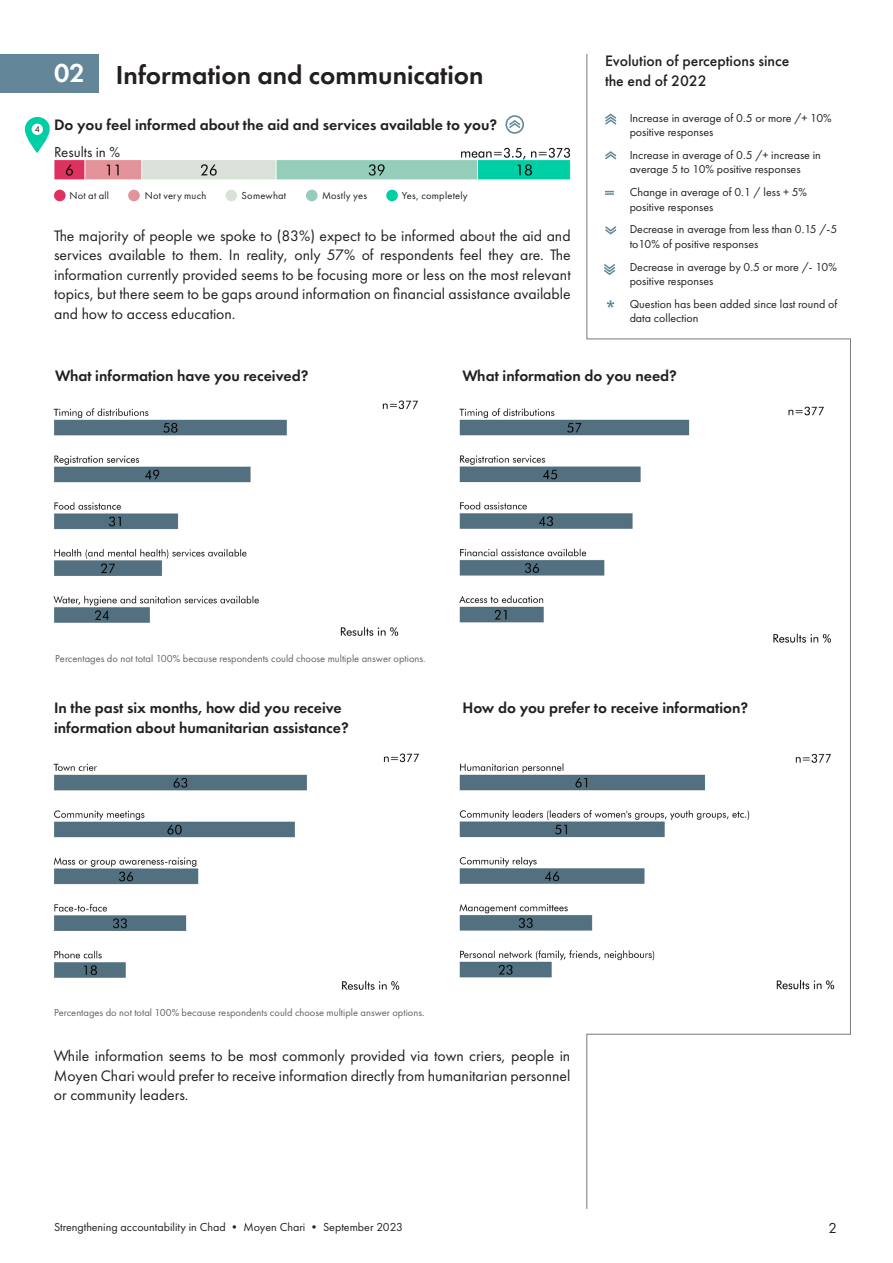
<style>
.page{position:relative;width:893px;height:1263px;background:#fff}
.page>*{position:absolute;margin:0;border:0;box-sizing:border-box;transform-origin:0 0}
.Body{font:600 27px "Futura PT";color:#231f20}
.Body-2{font:600 27px "Futura PT";color:#fff}
.t1{font:15.75px/19.5px "Futura PT";color:#231f20;text-align:justify}
.Questions{font:600 15.75px/19.5px "Futura PT";color:#231f20}
.Subtitles{font:500 15.75px/19.5px "Futura PT";color:#231f20}
.t2{font:15px "Futura PT";color:#231f20}
.Subtitles-2{font:12px/14.4px "Futura PT";color:#231f20}
.Footnotes{font:10.5px "Futura PT";color:#636366}
.t3{font:10.5px "Futura PT";letter-spacing:.02em;color:#231f20}
.Subtitles-3{font:9px "Futura PT";color:#231f20}
</style>
<div class="page">
<img style="left:53px;top:763px;width:254px;height:215px">
<img style="left:459px;top:408px;width:127px;height:215px">
<img style="left:53px;top:408px;width:234px;height:215px">
<img style="left:54px;top:147px;width:517px;height:33px">
<div style="left:0;top:54px;width:99px;height:39px;background:#638699"></div>
<svg style="left:25px;top:117px;width:25px;height:36px"></svg>
<div style="left:32px;top:124px;width:11px;height:11px;background:#fff;border-radius:50%"></div>
<img style="left:341px;top:753px;width:78px;height:237px">
<img style="left:340px;top:400px;width:78px;height:236px">
<img style="left:459px;top:763px;width:127px;height:215px">
<svg style="left:586px;top:54px;width:265px;height:1155px"></svg>
<svg style="left:508px;top:119px;width:13px;height:11px"></svg>
<div style="left:505px;top:115px;width:19px;height:19px;border:2px solid #638699;border-radius:50%"></div>
<img style="left:763px;top:400px;width:67px;height:41px">
<img style="left:739px;top:746px;width:98px;height:26px">
<svg style="left:603px;top:150px;width:15px;height:11px"></svg>
<svg style="left:603px;top:225px;width:15px;height:10px"></svg>
<svg style="left:603px;top:113px;width:15px;height:13px"></svg>
<svg style="left:602px;top:262px;width:15px;height:14px"></svg>
<svg style="left:605px;top:191px;width:9px;height:4px"></svg>
<svg style="left:607px;top:300px;width:7px;height:8px"></svg>
<div style="left:54px;top:190px;width:12px;height:11px;background:#dd3160;border-radius:50%"></div>
<div style="left:128px;top:190px;width:12px;height:11px;background:#e39399;border-radius:50%"></div>
<div style="left:226px;top:190px;width:11px;height:11px;background:#dae1d9;border-radius:50%"></div>
<div style="left:306px;top:190px;width:12px;height:11px;background:#94ceba;border-radius:50%"></div>
<div style="left:386px;top:190px;width:12px;height:11px;background:#00cea4;border-radius:50%"></div>
<p class="Subtitles-3" style="left:35px;top:124px;width:7px">4</p>
<p class="Body-2" style="left:54px;top:56px;width:32px">02</p>
<p class="Body" style="left:116px;top:58px;width:369px">Information and communication</p>
<p class="Questions" style="left:54px;top:115px;width:445px">Do you feel informed about the aid and services available to you?</p>
<p class="t2" style="left:54px;top:143px;width:68px">Results in %</p>
<p class="t3" style="left:70px;top:189px;width:41px">Not at all</p>
<p class="t3" style="left:145px;top:189px;width:63px">Not very much</p>
<p class="t3" style="left:242px;top:189px;width:46px">Somewhat</p>
<p class="t3" style="left:322px;top:190px;width:46px">Mostly yes</p>
<p class="t3" style="left:402px;top:189px;width:68px">Yes, completely</p>
<p class="t1" style="left:54px;top:225px;width:518px">The majority of people we spoke to (83%) expect to be informed about the aid and services available to them. In reality, only 57% of respondents feel they are. The information currently provided seems to be focusing more or less on the most relevant topics, but there seem to be gaps around information on financial assistance available and how to access education.</p>
<p class="Subtitles" style="left:605px;top:51px;width:186px">Evolution of perceptions since the end of 2022</p>
<p class="Subtitles-2" style="left:630px;top:110px;width:203px">Increase in average of 0.5 or more /+ 10% positive responses</p>
<p class="Subtitles-2" style="left:630px;top:148px;width:193px">Increase in average of 0.5 /+ increase in average 5 to 10% positive responses</p>
<p class="Subtitles-2" style="left:630px;top:185px;width:179px">Change in average of 0.1 / less + 5% positive responses</p>
<p class="Subtitles-2" style="left:630px;top:222px;width:209px">Decrease in average from less than 0.15 /-5 to10% of positive responses</p>
<p class="Subtitles-2" style="left:630px;top:259px;width:209px">Decrease in average by 0.5 or more /- 10% positive responses</p>
<p class="Subtitles-2" style="left:630px;top:297px;width:209px">Question has been added since last round of data collection</p>
<p class="Questions" style="left:55px;top:366px;width:255px">What information have you received?</p>
<p class="Questions" style="left:462px;top:366px;width:216px">What information do you need?</p>
<p class="Footnotes" style="left:55px;top:653px;width:372px">Percentages do not total 100% because respondents could choose multiple answer options.</p>
<p class="Questions" style="left:54px;top:698px;width:296px">In the past six months, how did you receive information about humanitarian assistance?</p>
<p class="Questions" style="left:462px;top:698px;width:287px">How do you prefer to receive information?</p>
<p class="Footnotes" style="left:54px;top:1006px;width:372px">Percentages do not total 100% because respondents could choose multiple answer options.</p>
<p class="t1" style="left:54px;top:1046px;width:518px">While information seems to be most commonly provided via town criers, people in Moyen Chari would prefer to receive information directly from humanitarian personnel or community leaders.</p>
<p class="Subtitles-2" style="left:54px;top:1220px;width:350px">Strengthening accountability in Chad • Moyen Chari • September 2023</p>
<p class="t2" style="left:828px;top:1219px;width:10px">2</p>
</div>
